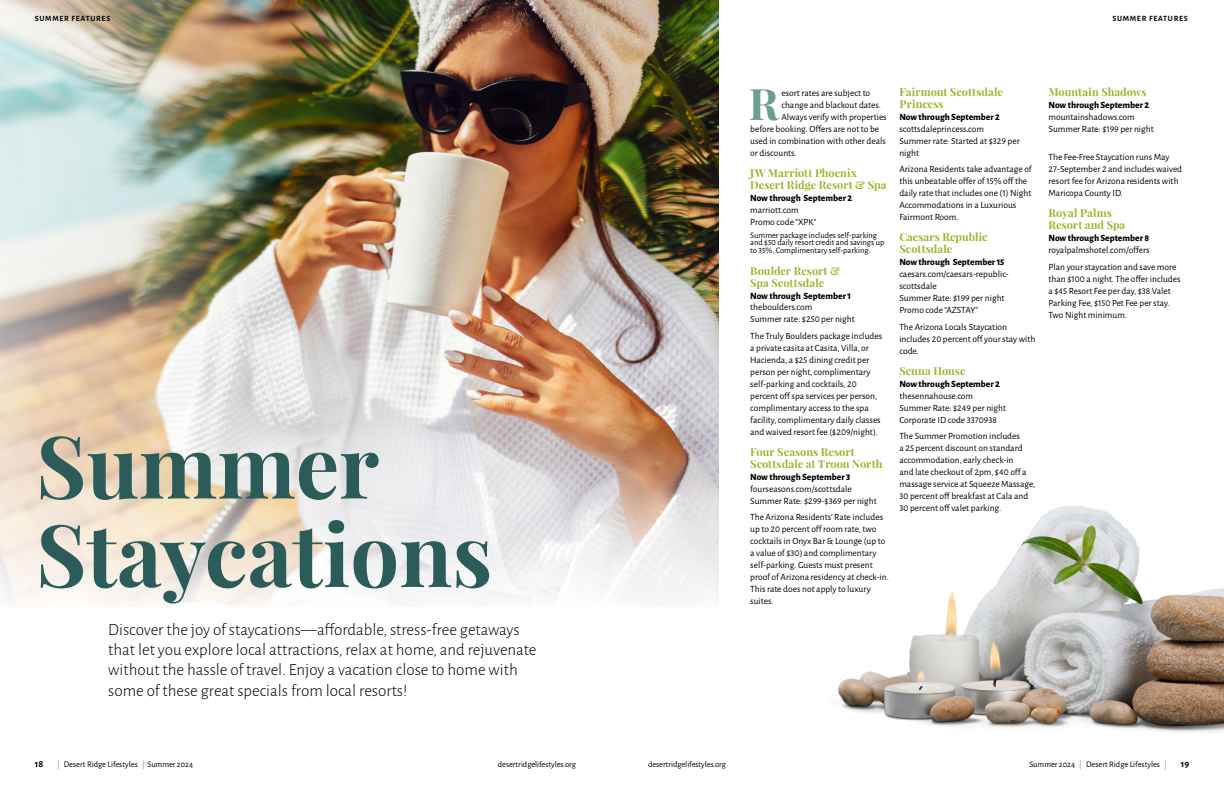
<style>
.page{position:relative;width:1224px;height:792px;background:#fff}
.page>*{position:absolute;margin:0;border:0;box-sizing:border-box;transform-origin:0 0}
.t1{font:700 86.6px/88.5px "Playfair Display";color:#2c5c5a}
.t2{font:700 43.4px "Playfair Display";color:#6a9e92}
.t3{font:300 17px/20.4px "Alegreya Sans";color:#000001}
.t4{font:700 11px/12px "Playfair Display";letter-spacing:.005em;color:#9eb42f}
.t5{font:700 10px "Alegreya Sans";color:#000001}
.t6{font:9.5px/12px "Alegreya Sans";color:#000001}
.t7{font:800 9.5px "Alegreya Sans";color:#000001}
.t8{font:8.5px/8px "Alegreya Sans";color:#000001}
.t9{font:700 8px "Alegreya Sans";letter-spacing:.085em;color:#000001}
.s1{font-weight:300;color:#575757}
</style>
<div class="page">
<img style="left:0;top:0;width:718px;height:606px">
<img style="left:838px;top:505px;width:386px;height:227px">
<p class="t9" style="left:35px;top:13px;width:77px">SUMMER FEATURES</p>
<p class="t9" style="left:1112px;top:13px;width:77px">SUMMER FEATURES</p>
<h1 class="t1" style="left:36px;top:421px;width:458px">Summer<br>Staycations</h1>
<p class="t3" style="left:108px;top:618px;width:430px">Discover the joy of staycations—affordable, stress-free getaways that let you explore local attractions, relax at home, and rejuvenate without the hassle of travel. Enjoy a vacation close to home with some of these great specials from local resorts!</p>
<h2 class="t2" style="left:749px;top:76px;width:32px">R</h2>
<p class="t6" style="left:781px;top:87px;width:90px">esort rates are subject to</p>
<p class="t6" style="left:781px;top:99px;width:101px">change and blackout dates.</p>
<p class="t6" style="left:781px;top:111px;width:107px">Always verify with properties</p>
<p class="t6" style="left:750px;top:122px;width:130px">before booking. Offers are not to be</p>
<p class="t6" style="left:750px;top:134px;width:137px">used in combination with other deals</p>
<p class="t6" style="left:750px;top:146px;width:48px">or discounts.</p>
<p class="t4" style="left:750px;top:167px;width:138px">JW Marriott Phoenix<br>Desert Ridge Resort &amp; Spa</p>
<p class="t7" style="left:750px;top:191px;width:104px">Now through September 2</p>
<p class="t6" style="left:750px;top:204px;width:68px">marriott.com<br>Promo code "XPK"</p>
<p class="t8" style="left:750px;top:230px;width:136px">Summer package includes self-parking and $50 daily resort credit and savings up to 35%, Complimentary self-parking.</p>
<p class="t4" style="left:750px;top:264px;width:91px">Boulder Resort &amp;<br>Spa Scottsdale</p>
<p class="t7" style="left:750px;top:288px;width:102px">Now through September 1</p>
<p class="t6" style="left:750px;top:301px;width:106px">theboulders.com<br>Summer rate: $250 per night</p>
<p class="t6" style="left:750px;top:330px;width:134px">The Truly Boulders package includes a private casita at Casita, Villa, or Hacienda, a $25 dining credit per person per night, complimentary self-parking and cocktails, 20 percent off spa services per person, complimentary access to the spa facility, complimentary daily classes and waived resort fee ($209/night).</p>
<p class="t4" style="left:750px;top:446px;width:134px">Four Seasons Resort<br>Scottsdale at Troon North</p>
<p class="t7" style="left:750px;top:470px;width:102px">Now through September 3</p>
<p class="t6" style="left:750px;top:483px;width:128px">fourseasons.com/scottsdale<br>Summer Rate: $299-$369 per night</p>
<p class="t6" style="left:750px;top:511px;width:140px">The Arizona Residents’ Rate includes up to 20 percent off room rate, two cocktails in Onyx Bar &amp; Lounge (up to a value of $30) and complimentary self-parking. Guests must present proof of Arizona residency at check-in.<br>This rate does not apply to luxury suites.</p>
<p class="t4" style="left:899px;top:86px;width:105px">Fairmont Scottsdale<br>Princess</p>
<p class="t7" style="left:899px;top:110px;width:102px">Now through September 2</p>
<p class="t6" style="left:899px;top:122px;width:122px">scottsdaleprincess.com<br>Summer rate: Started at $329 per night</p>
<p class="t6" style="left:899px;top:163px;width:134px">Arizona Residents take advantage of this unbeatable offer of 15% off the daily rate that includes one (1) Night<br>Accommodations in a Luxurious<br>Fairmont Room.</p>
<p class="t4" style="left:899px;top:231px;width:90px">Caesars Republic<br>Scottsdale</p>
<p class="t7" style="left:899px;top:255px;width:107px">Now through September 15</p>
<p class="t6" style="left:899px;top:268px;width:111px">caesars.com/caesars-republic&shy;scottsdale<br>Summer Rate: $199 per night<br>Promo code “AZSTAY"</p>
<p class="t6" style="left:899px;top:320px;width:137px">The Arizona Locals Staycation includes 20 percent off your stay with code.</p>
<p class="t4" style="left:899px;top:365px;width:68px">Senna House</p>
<p class="t7" style="left:899px;top:377px;width:102px">Now through September 2</p>
<p class="t6" style="left:899px;top:389px;width:108px">thesennahouse.com<br>Summer Rate: $249 per night<br>Corporate ID code 3370938</p>
<p class="t6" style="left:899px;top:430px;width:137px">The Summer Promotion includes<br>a 25 percent discount on standard accommodation, early check-in<br>and late checkout of 2pm, $40 off a massage service at Squeeze Massage,<br>30 percent off breakfast at Cala and<br>30 percent off valet parking.</p>
<p class="t4" style="left:1049px;top:86px;width:100px">Mountain Shadows</p>
<p class="t7" style="left:1049px;top:98px;width:102px">Now through September 2</p>
<p class="t6" style="left:1049px;top:110px;width:107px">mountainshadows.com<br>Summer Rate: $199 per night</p>
<p class="t6" style="left:1049px;top:151px;width:135px">The Fee-Free Staycation runs May<br>27-September 2 and includes waived resort fee for Arizona residents with<br>Maricopa County ID.</p>
<p class="t4" style="left:1049px;top:207px;width:78px">Royal Palms<br>Resort and Spa</p>
<p class="t7" style="left:1049px;top:231px;width:102px">Now through September 8</p>
<p class="t6" style="left:1049px;top:242px;width:129px;line-height:16.5px">royalpalmshotel.com/offers<br>Plan your staycation and save more</p>
<p class="t6" style="left:1049px;top:272px;width:134px">than $100 a night. The offer includes a $45 Resort Fee per day, $38 Valet<br>Parking Fee, $150 Pet Fee per stay.<br>Two Night minimum.</p>
<p class="t5" style="left:35px;top:756px;width:10px">18</p>
<p class="t8" style="left:57px;top:760px;width:138px"><span class="s1">|</span> Desert Ridge Lifestyles <span class="s1">|</span> Summer 2024</p>
<p class="t8" style="left:498px;top:760px;width:80px">desertridgelifestyles.org</p>
<p class="t8" style="left:648px;top:760px;width:80px">desertridgelifestyles.org</p>
<p class="t8" style="left:1029px;top:760px;width:139px">Summer 2024 <span class="s1">|</span> Desert Ridge Lifestyles <span class="s1">|</span></p>
<p class="t5" style="left:1181px;top:756px;width:10px">19</p>
</div>
